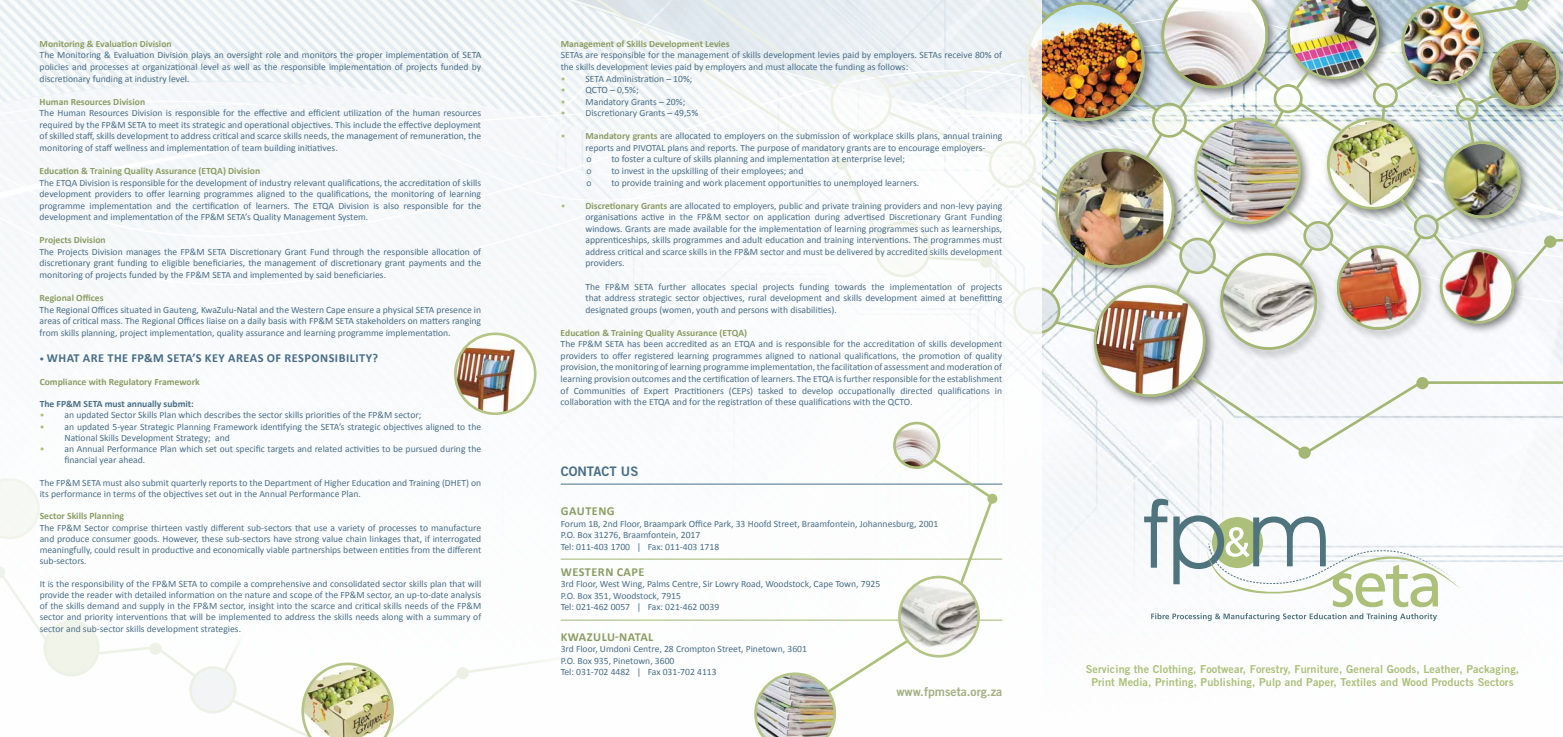
<style>
.page{position:relative;width:1563px;height:737px;background:#fff}
.page>*{position:absolute;margin:0;border:0;box-sizing:border-box;transform-origin:0 0}
.t1{font:13.12px "Trade Gothic Bold Two";color:#486e88}
.t2{font:700 12.25px "Calibri";letter-spacing:.04em;color:#486e88}
.t3{font:700 12.25px "Calibri";letter-spacing:.04em;color:#8b9d63}
.t4{font:12.25px "Trade Gothic Bold Two";color:#a3b082}
.t5{font:10.94px/13.1px "Trade Gothic Bold Two";letter-spacing:.01em;color:#acc079;text-align:center}
.t6{font:9.62px/11.5px "Calibri";color:#486e88;text-align:justify}
.t7{font:700 9.62px "Calibri";color:#8b9d63}
.t8{font:700 9.62px "Calibri";color:#486e88}
.s1{font-weight:400;font-size:9.62px}
.s2{color:#acc079}
.s3{font-weight:700;color:#8b9d63}
</style>
<div class="page">
<img style="left:1042px;top:457px;width:521px;height:151px">
<svg style="left:1151px;top:613px;width:286px;height:8px"></svg>
<svg style="left:1144px;top:498px;width:316px;height:109px"></svg>
<svg style="left:1298px;top:446px;width:12px;height:13px"></svg>
<img style="left:1042px;top:0;width:521px;height:457px">
<hr style="left:561px;top:559px;width:441px;height:1px;background:#a3b673">
<hr style="left:561px;top:620px;width:441px;height:1px;background:#a3b673">
<div style="left:987px;top:494px;width:10px;height:9px;background:#acc079;border-radius:50%"></div>
<hr style="left:561px;top:484px;width:441px;height:1px;background:#486e88">
<svg style="left:810px;top:439px;width:185px;height:250px"></svg>
<img style="left:754px;top:672px;width:82px;height:65px">
<img style="left:894px;top:423px;width:45px;height:44px">
<div style="left:893px;top:422px;width:47px;height:47px;border:3px solid #acc079;border-radius:50%"></div>
<img style="left:899px;top:577px;width:79px;height:79px;border-radius:40px">
<div style="left:898px;top:575px;width:82px;height:82px;border:3px solid #b4c585;border-radius:50%"></div>
<svg style="left:455px;top:334px;width:80px;height:80px"></svg>
<img style="left:455px;top:335px;width:71px;height:79px">
<div style="left:454px;top:332px;width:82px;height:83px;border:3px solid #b4c585;border-radius:50%"></div>
<svg style="left:0;top:566px;width:617px;height:171px"></svg>
<p class="t7" style="left:40px;top:38px;width:134px">Monitoring &amp; Evaluation Division</p>
<p class="t6" style="left:40px;top:50px;width:443px">The Monitoring &amp; Evaluation Division plays an oversight role and monitors the proper implementation of SETA policies and processes at organizational level as well as the responsible implementation of projects funded by discretionary funding at industry level.</p>
<p class="t7" style="left:40px;top:95px;width:107px">Human Resources Division</p>
<p class="t6" style="left:40px;top:107px;width:443px">The Human Resources Division is responsible for the effective and efficient utilization of the human resources required by the FP&amp;M SETA to meet its strategic and operational objectives. This include the effective deployment of skilled staff, skills development to address critical and scarce skills needs, the management of remuneration, the monitoring of staff wellness and implementation of team building initiatives.</p>
<p class="t7" style="left:40px;top:165px;width:222px">Education &amp; Training Quality Assurance (ETQA) Division</p>
<p class="t6" style="left:40px;top:177px;width:443px">The ETQA Division is responsible for the development of industry relevant qualifications, the accreditation of skills development providers to offer learning programmes aligned to the qualifications, the monitoring of learning programme implementation and the certification of learners. The ETQA Division is also responsible for the development and implementation of the FP&amp;M SETA’s Quality Management System.</p>
<p class="t7" style="left:40px;top:234px;width:68px">Projects Division</p>
<p class="t6" style="left:40px;top:246px;width:443px">The Projects Division manages the FP&amp;M SETA Discretionary Grant Fund through the responsible allocation of discretionary grant funding to eligible beneficiaries, the management of discretionary grant payments and the monitoring of projects funded by the FP&amp;M SETA and implemented by said beneficiaries.</p>
<p class="t7" style="left:40px;top:292px;width:65px">Regional Offices</p>
<p class="t6" style="left:40px;top:304px;width:443px">The Regional Offices situated in Gauteng, KwaZulu-Natal and the Western Cape ensure a physical SETA presence in areas of critical mass. The Regional Offices liaise on a daily basis with FP&amp;M SETA stakeholders on matters ranging from skills planning, project implementation, quality assurance and learning programme implementation.</p>
<p class="t2" style="left:40px;top:350px;width:253px"><span class="s1">•</span> What are the FP&amp;M SETA’s key areas of respons</p>
<p class="t2" style="left:335px;top:350px;width:45px">ibility?</p>
<p class="t7" style="left:40px;top:375px;width:161px">Compliance with Regulatory Framework</p>
<p class="t8" style="left:40px;top:398px;width:156px">The FP&amp;M SETA must annually submit:</p>
<p class="t6" style="left:40px;top:409px;width:383px"><span class="s2">•</span> an updated Sector Skills Plan which describes the sector skills priorities of the FP&amp;M sector;</p>
<p class="t6" style="left:64px;top:421px;width:418px;line-height:11.2px;text-indent:-25px"><span class="s2">•</span> an updated 5-year Strategic Planning Framework identifying the SETA’s strategic objectives aligned to the<br>National Skills Development Strategy; and</p>
<p class="t6" style="left:64px;top:443px;width:418px;line-height:11.2px;text-indent:-25px"><span class="s2">•</span> an Annual Performance Plan which set out specific targets and related activities to be pursued during the financial year ahead.</p>
<p class="t6" style="left:40px;top:477px;width:443px;line-height:11.2px">The FP&amp;M SETA must also submit quarterly reports to the Department of Higher Education and Training (DHET) on its performance in terms of the objectives set out in the Annual Performance Plan.</p>
<p class="t7" style="left:40px;top:510px;width:86px">Sector Skills Planning</p>
<p class="t6" style="left:40px;top:522px;width:443px;line-height:11.2px">The FP&amp;M Sector comprise thirteen vastly different sub-sectors that use a variety of processes to manufacture and produce consumer goods. However, these sub-sectors have strong value chain linkages that, if interrogated meaningfully, could result in productive and economically viable partnerships between entities from the different sub-sectors.</p>
<p class="t6" style="left:40px;top:577px;width:443px;line-height:11.3px">It is the responsibility of the FP&amp;M SETA to compile a comprehensive and consolidated sector skills plan that will provide the reader with detailed information on the nature and scope of the FP&amp;M sector, an up-to-date analysis of the skills demand and supply in the FP&amp;M sector, insight into the scarce and critical skills needs of the FP&amp;M sector and priority interventions that will be implemented to address the skills needs along with a summary of sector and sub-sector skills development strategies.</p>
<p class="t7" style="left:561px;top:38px;width:170px">Management of Skills Development Levies</p>
<p class="t6" style="left:561px;top:50px;width:443px">SETAs are responsible for the management of skills development levies paid by employers. SETAs receive 80% of the skills development levies paid by employers and must allocate the funding as follows:</p>
<p class="t6" style="left:561px;top:73px;width:133px"><span class="s2">•</span> SETA Administration – 10%;</p>
<p class="t6" style="left:561px;top:84px;width:80px"><span class="s2">•</span> QCTO – 0,5%;</p>
<p class="t6" style="left:561px;top:96px;width:126px"><span class="s2">•</span> Mandatory Grants – 20%;</p>
<p class="t6" style="left:561px;top:107px;width:139px"><span class="s2">•</span> Discretionary Grants – 49,5%</p>
<p class="t6" style="left:585px;top:130px;width:418px;text-align:left;text-indent:-25px"><span class="s2">•</span> <span class="s3">Mandatory grants</span> are allocated to employers on the submission of workplace skills plans, annual training reports and PIVOTAL plans and reports. The purpose of mandatory grants are to encourage employers-<br>o</p>
<p class="t6" style="left:611px;top:153px;width:295px">to foster a culture of skills planning and implementation at enterprise level;</p>
<p class="t6" style="left:587px;top:165px;width:7px">o</p>
<p class="t6" style="left:611px;top:165px;width:193px">to invest in the upskilling of their employees; and</p>
<p class="t6" style="left:587px;top:177px;width:7px">o</p>
<p class="t6" style="left:611px;top:177px;width:309px">to provide training and work placement opportunities to unemployed learners.</p>
<p class="t6" style="left:585px;top:200px;width:418px;text-indent:-25px"><span class="s2">•</span> <span class="s3">Discretionary Grants</span> are allocated to employers, public and private training providers and non-levy paying organisations active in the FP&amp;M sector on application during advertised Discretionary Grant Funding windows. Grants are made available for the implementation of learning programmes such as learnerships, apprenticeships, skills programmes and adult education and training interventions. The programmes must address critical and scarce skills in the FP&amp;M sector and must be delivered by accredited skills development providers.</p>
<p class="t6" style="left:585px;top:281px;width:418px">The FP&amp;M SETA further allocates special projects funding towards the implementation of projects that address strategic sector objectives, rural development and skills development aimed at benefitting designated groups (women, youth and persons with disabilities).</p>
<p class="t7" style="left:561px;top:326px;width:188px">Education &amp; Training Quality Assurance (ETQA)</p>
<p class="t6" style="left:560px;top:338px;width:443px">The FP&amp;M SETA has been accredited as an ETQA and is responsible for the accreditation of skills development providers to offer registered learning programmes aligned to national qualifications, the promotion of quality provision, the monitoring of learning programme implementation, the facilitation of assessment and moderation of learning provision outcomes and the certification of learners. The ETQA is further responsible for the establishment of Communities of Expert Practitioners (CEPs) tasked to develop occupationally directed qualifications in collaboration with the ETQA and for the registration of these qualifications with the QCTO.</p>
<h1 class="t1" style="left:561px;top:463px;width:77px">contact us</h1>
<p class="t3" style="left:561px;top:503px;width:40px">Gauteng</p>
<p class="t6" style="left:561px;top:517px;width:379px;text-align:left">Forum 1B, 2nd Floor, Braampark Office Park, 33 Hoofd Street, Braamfontein, Johannesburg, 2001<br>P.O. Box 31276, Braamfontein, 2017<br>Tel: 011-403 1700 | Fax: 011-403 1718</p>
<p class="t3" style="left:561px;top:564px;width:85px">Western Cape</p>
<p class="t6" style="left:561px;top:578px;width:321px;text-align:left">3rd Floor, West Wing, Palms Centre, Sir Lowry Road, Woodstock, Cape Town, 7925<br>P.O. Box 351, Woodstock, 7915<br>Tel: 021-462 0057 | Fax: 021-462 0039</p>
<p class="t3" style="left:561px;top:629px;width:94px">Kwazulu-Natal</p>
<p class="t6" style="left:561px;top:643px;width:248px;text-align:left">3rd Floor, Umdoni Centre, 28 Crompton Street, Pinetown, 3601<br>P.O. Box 935, Pinetown, 3600<br>Tel: 031-702 4482 | Fax 031-702 4113</p>
<p class="t4" style="left:896px;top:683px;width:107px">www.fpmseta.org.za</p>
<p class="t5" style="left:1085px;top:662px;width:435px">Servicing the Clothing, Footwear, Forestry, Furniture, General Goods, Leather, Packaging,<br>Print Media, Printing, Publishing, Pulp and Paper, Textiles and Wood Products Sectors</p>
</div>
